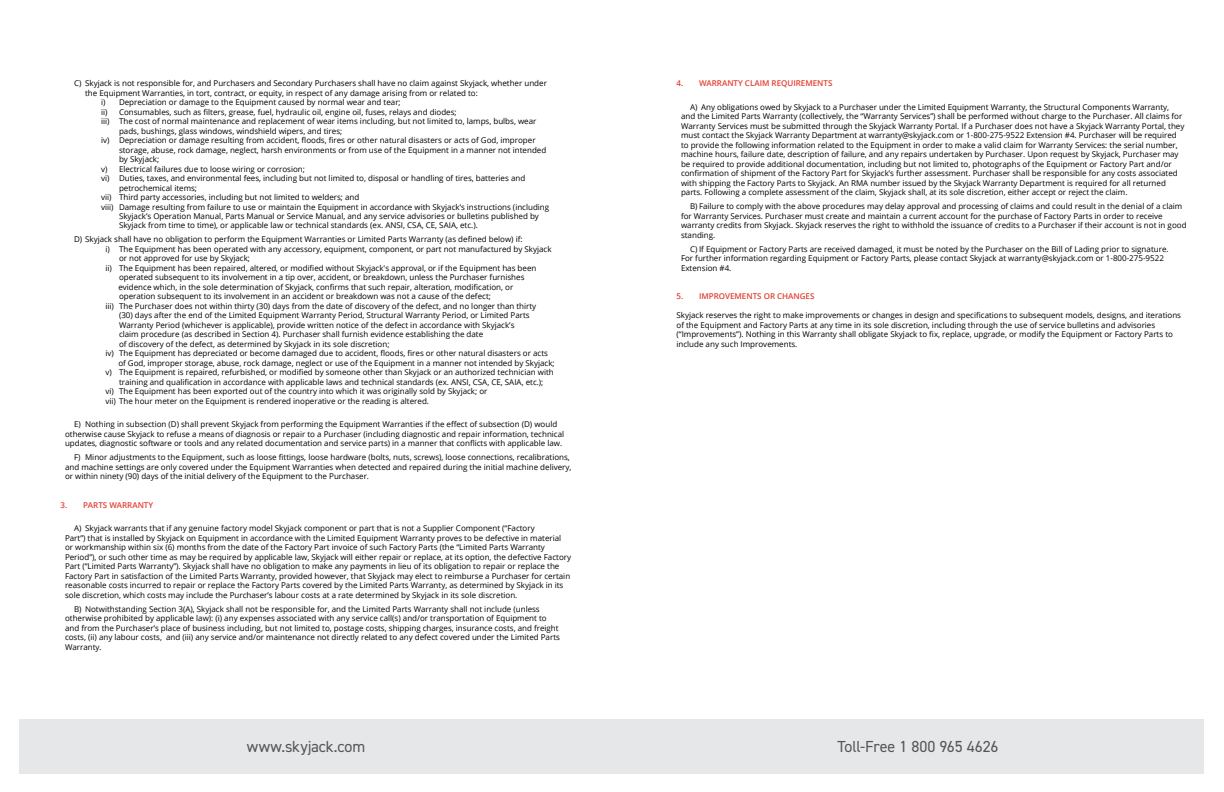
<style>
.page{position:relative;width:1224px;height:792px;background:#fff}
.page>*{position:absolute;margin:0;border:0;box-sizing:border-box;transform-origin:0 0}
.t1{font:16px "DIN2014";letter-spacing:-.005em;color:#56565a}
.t2{font:8px/9.5px "Open Sans";color:#000}
.t3{font:600 8px "Open Sans";color:#e23e30}
</style>
<div class="page">
<div style="left:20px;top:719px;width:1184px;height:55px;background:#e6e7e8"></div>
<p class="t2" style="left:74px;top:78px;width:474px">C) Skyjack is not responsible for, and Purchasers and Secondary Purchasers shall have no claim against Skyjack, whether under</p>
<p class="t2" style="left:85px;top:88px;width:394px">the Equipment Warranties, in tort, contract, or equity, in respect of any damage arising from or related to:</p>
<p class="t2" style="left:101px;top:97px;width:301px">i) Depreciation or damage to the Equipment caused by normal wear and tear;</p>
<p class="t2" style="left:101px;top:107px;width:357px">ii) Consumables, such as filters, grease, fuel, hydraulic oil, engine oil, fuses, relays and diodes;</p>
<p class="t2" style="left:101px;top:116px;width:437px">iii) The cost of normal maintenance and replacement of wear items including, but not limited to, lamps, bulbs, wear</p>
<p class="t2" style="left:119px;top:126px;width:225px">pads, bushings, glass windows, windshield wipers, and tires;</p>
<p class="t2" style="left:101px;top:135px;width:436px">iv) Depreciation or damage resulting from accident, floods, fires or other natural disasters or acts of God, improper</p>
<p class="t2" style="left:119px;top:145px;width:429px">storage, abuse, rock damage, neglect, harsh environments or from use of the Equipment in a manner not intended</p>
<p class="t2" style="left:119px;top:154px;width:42px">by Skyjack;</p>
<p class="t2" style="left:101px;top:164px;width:205px">v) Electrical failures due to loose wiring or corrosion;</p>
<p class="t2" style="left:101px;top:173px;width:426px">vi) Duties, taxes, and environmental fees, including but not limited to, disposal or handling of tires, batteries and</p>
<p class="t2" style="left:119px;top:183px;width:80px">petrochemical items;</p>
<p class="t2" style="left:101px;top:192px;width:260px">vii) Third party accessories, including but not limited to welders; and</p>
<p class="t2" style="left:101px;top:202px;width:450px">viii) Damage resulting from failure to use or maintain the Equipment in accordance with Skyjack’s instructions (including</p>
<p class="t2" style="left:119px;top:211px;width:421px">Skyjack’s Operation Manual, Parts Manual or Service Manual, and any service advisories or bulletins published by</p>
<p class="t2" style="left:119px;top:221px;width:360px">Skyjack from time to time), or applicable law or technical standards (ex. ANSI, CSA, CE, SAIA, etc.).</p>
<p class="t2" style="left:74px;top:235px;width:450px">D) Skyjack shall have no obligation to perform the Equipment Warranties or Limited Parts Warranty (as defined below) if:</p>
<p class="t2" style="left:106px;top:244px;width:448px">i) The Equipment has been operated with any accessory, equipment, component, or part not manufactured by Skyjack</p>
<p class="t2" style="left:119px;top:254px;width:133px">or not approved for use by Skyjack;</p>
<p class="t2" style="left:106px;top:263px;width:432px">ii) The Equipment has been repaired, altered, or modified without Skyjack's approval, or if the Equipment has been</p>
<p class="t2" style="left:119px;top:273px;width:407px">operated subsequent to its involvement in a tip over, accident, or breakdown, unless the Purchaser furnishes</p>
<p class="t2" style="left:118px;top:282px;width:396px">evidence which, in the sole determination of Skyjack, confirms that such repair, alteration, modification, or</p>
<p class="t2" style="left:119px;top:292px;width:373px">operation subsequent to its involvement in an accident or breakdown was not a cause of the defect;</p>
<p class="t2" style="left:106px;top:301px;width:432px">iii) The Purchaser does not within thirty (30) days from the date of discovery of the defect, and no longer than thirty</p>
<p class="t2" style="left:119px;top:311px;width:412px">(30) days after the end of the Limited Equipment Warranty Period, Structural Warranty Period, or Limited Parts</p>
<p class="t2" style="left:119px;top:320px;width:397px">Warranty Period (whichever is applicable), provide written notice of the defect in accordance with Skyjack’s</p>
<p class="t2" style="left:119px;top:330px;width:366px">claim procedure (as described in Section 4). Purchaser shall furnish evidence establishing the date</p>
<p class="t2" style="left:119px;top:339px;width:272px">of discovery of the defect, as determined by Skyjack in its sole discretion;</p>
<p class="t2" style="left:106px;top:349px;width:444px">iv) The Equipment has depreciated or become damaged due to accident, floods, fires or other natural disasters or acts</p>
<p class="t2" style="left:118px;top:358px;width:438px">of God, improper storage, abuse, rock damage, neglect or use of the Equipment in a manner not intended by Skyjack;</p>
<p class="t2" style="left:106px;top:368px;width:450px">v) The Equipment is repaired, refurbished, or modified by someone other than Skyjack or an authorized technician with</p>
<p class="t2" style="left:119px;top:377px;width:426px">training and qualification in accordance with applicable laws and technical standards (ex. ANSI, CSA, CE, SAIA, etc.);</p>
<p class="t2" style="left:106px;top:387px;width:383px">vi) The Equipment has been exported out of the country into which it was originally sold by Skyjack; or</p>
<p class="t2" style="left:106px;top:396px;width:325px">vii) The hour meter on the Equipment is rendered inoperative or the reading is altered.</p>
<p class="t2" style="left:65px;top:420px;width:501px;text-align:center">E) Nothing in subsection (D) shall prevent Skyjack from performing the Equipment Warranties if the effect of subsection (D) would otherwise cause Skyjack to refuse a means of diagnosis or repair to a Purchaser (including diagnostic and repair information, technical updates, diagnostic software or tools and any related documentation and service parts) in a manner that conflicts with applicable law.</p>
<p class="t2" style="left:65px;top:453px;width:508px;text-indent:9px">F) Minor adjustments to the Equipment, such as loose fittings, loose hardware (bolts, nuts, screws), loose connections, recalibrations, and machine settings are only covered under the Equipment Warranties when detected and repaired during the initial machine delivery, or within ninety (90) days of the initial delivery of the Equipment to the Purchaser.</p>
<p class="t3" style="left:61px;top:500px;width:94px">3. PARTS WARRANTY</p>
<p class="t2" style="left:65px;top:524px;width:508px;text-indent:9px">A) Skyjack warrants that if any genuine factory model Skyjack component or part that is not a Supplier Component (“Factory<br>Part”) that is installed by Skyjack on Equipment in accordance with the Limited Equipment Warranty proves to be defective in material or workmanship within six (6) months from the date of the Factory Part invoice of such Factory Parts (the “Limited Parts Warranty Period”), or such other time as may be required by applicable law, Skyjack will either repair or replace, at its option, the defective Factory Part (“Limited Parts Warranty”). Skyjack shall have no obligation to make any payments in lieu of its obligation to repair or replace the Factory Part in satisfaction of the Limited Parts Warranty, provided however, that Skyjack may elect to reimburse a Purchaser for certain reasonable costs incurred to repair or replace the Factory Parts covered by the Limited Parts Warranty, as determined by Skyjack in its sole discretion, which costs may include the Purchaser’s labour costs at a rate determined by Skyjack in its sole discretion.</p>
<p class="t2" style="left:65px;top:604px;width:496px;text-indent:9px">B) Notwithstanding Section 3(A), Skyjack shall not be responsible for, and the Limited Parts Warranty shall not include (unless otherwise prohibited by applicable law): (i) any expenses associated with any service call(s) and/or transportation of Equipment to and from the Purchaser’s place of business including, but not limited to, postage costs, shipping charges, insurance costs, and freight costs, (ii) any labour costs, and (iii) any service and/or maintenance not directly related to any defect covered under the Limited Parts Warranty.</p>
<p class="t3" style="left:676px;top:78px;width:157px">4. WARRANTY CLAIM REQUIREMENTS</p>
<p class="t2" style="left:681px;top:102px;width:505px;text-indent:9px">A) Any obligations owed by Skyjack to a Purchaser under the Limited Equipment Warranty, the Structural Components Warranty, and the Limited Parts Warranty (collectively, the “Warranty Services”) shall be performed without charge to the Purchaser. All claims for Warranty Services must be submitted through the Skyjack Warranty Portal. If a Purchaser does not have a Skyjack Warranty Portal, they must contact the Skyjack Warranty Department at warranty@skyjack.com or 1-800-275-9522 Extension #4. Purchaser will be required to provide the following information related to the Equipment in order to make a valid claim for Warranty Services: the serial number, machine hours, failure date, description of failure, and any repairs undertaken by Purchaser. Upon request by Skyjack, Purchaser may be required to provide additional documentation, including but not limited to, photographs of the Equipment or Factory Part and/or confirmation of shipment of the Factory Part for Skyjack’s further assessment. Purchaser shall be responsible for any costs associated with shipping the Factory Parts to Skyjack. An RMA number issued by the Skyjack Warranty Department is required for all returned parts. Following a complete assessment of the claim, Skyjack shall, at its sole discretion, either accept or reject the claim.</p>
<p class="t2" style="left:681px;top:201px;width:507px;text-indent:9px">B) Failure to comply with the above procedures may delay approval and processing of claims and could result in the denial of a claim for Warranty Services. Purchaser must create and maintain a current account for the purchase of Factory Parts in order to receive warranty credits from Skyjack. Skyjack reserves the right to withhold the issuance of credits to a Purchaser if their account is not in good standing.</p>
<p class="t2" style="left:681px;top:244px;width:489px;text-indent:9px">C) If Equipment or Factory Parts are received damaged, it must be noted by the Purchaser on the Bill of Lading prior to signature.<br>For further information regarding Equipment or Factory Parts, please contact Skyjack at warranty@skyjack.com or 1-800-275-9522<br>Extension #4.</p>
<p class="t3" style="left:677px;top:291px;width:140px">5. IMPROVEMENTS OR CHANGES</p>
<p class="t2" style="left:677px;top:310px;width:506px">Skyjack reserves the right to make improvements or changes in design and specifications to subsequent models, designs, and iterations of the Equipment and Factory Parts at any time in its sole discretion, including through the use of service bulletins and advisories (“Improvements”). Nothing in this Warranty shall obligate Skyjack to fix, replace, upgrade, or modify the Equipment or Factory Parts to include any such Improvements.</p>
<h1 class="t1" style="left:247px;top:736px;width:120px">www.skyjack.com</h1>
<h1 class="t1" style="left:838px;top:736px;width:162px">Toll-Free 1 800 965 4626</h1>
</div>
